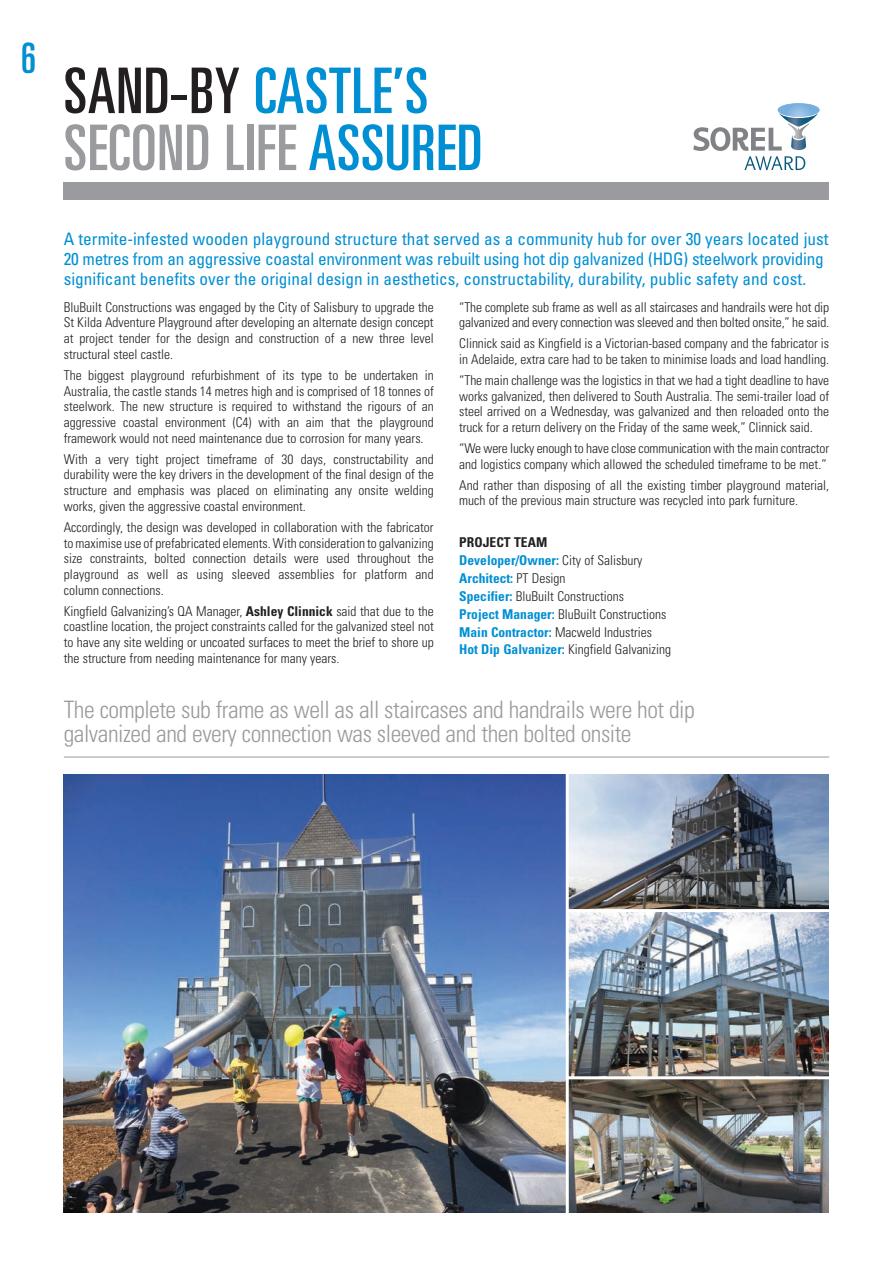
<style>
.page{position:relative;width:893px;height:1263px;background:#fff}
.page>*{position:absolute;margin:0;border:0;box-sizing:border-box;transform-origin:0 0}
.Main__Heading{font:ultra-condensed 63px/57px "Univers LT Std";letter-spacing:.01em;color:#008fd3}
.t1{font:ultra-condensed 42px "Univers LT Std";color:#008fd3;scale:.96 1}
.t2{font:300 condensed 24px/24px "Univers LT Std";letter-spacing:-.02em;color:#999b9e}
.Intro_paragraph{font:condensed 17.25px/20.2px "Univers LT Std";color:#008fd3}
.BODY_TEXT{font:300 condensed 13.5px/15.8px "Univers LT Std";color:#231f20;text-align:justify}
.BODY_TEXT-2{font:700 condensed 13.5px "Univers LT Std";color:#008fd3}
.BODY_TEXT-3{font:700 condensed 13.5px "Univers LT Std";letter-spacing:.005em;color:#231f20}
.s1{color:#231f20}
.s2{color:#999b9e}
.s3{font-weight:700}
.s4{font-weight:300;color:#231f20}
.s5{font-weight:700;color:#008fd3}
</style>
<div class="page">
<div style="left:64px;top:183px;width:765px;height:17px;background:#999b9e"></div>
<img style="left:64px;top:774px;width:765px;height:438px">
<hr style="left:64px;top:757px;width:765px;height:1px;background:#999b9e">
<hr style="left:567px;top:909px;width:267px;height:3px;background:#fff">
<hr style="left:567px;top:1076px;width:267px;height:3px;background:#fff">
<hr style="left:566px;top:769px;width:3px;height:446px;background:#fff">
<svg style="left:693px;top:103px;width:127px;height:67px"></svg>
<h2 class="t1" style="left:21px;top:34px;width:17px">6</h2>
<p class="Main__Heading" style="left:64px;top:62px;width:420px"><span class="s1">SAND-BY</span> CASTLE’S<br><span class="s2">SECOND LIFE</span> ASSURED</p>
<p class="Intro_paragraph" style="left:64px;top:228px;width:766px">A termite-infested wooden playground structure that served as a community hub for over 30 years located just<br>20 metres from an aggressive coastal environment was rebuilt using hot dip galvanized (HDG) steelwork providing significant benefits over the original design in aesthetics, constructability, durability, public safety and cost.</p>
<p class="BODY_TEXT" style="left:64px;top:299px;width:371px">BluBuilt Constructions was engaged by the City of Salisbury to upgrade the St Kilda Adventure Playground after developing an alternate design concept at project tender for the design and construction of a new three level structural steel castle.</p>
<p class="BODY_TEXT" style="left:64px;top:367px;width:371px">The biggest playground refurbishment of its type to be undertaken in Australia, the castle stands 14 metres high and is comprised of 18 tonnes of steelwork. The new structure is required to withstand the rigours of an aggressive coastal environment (C4) with an aim that the playground framework would not need maintenance due to corrosion for many years.</p>
<p class="BODY_TEXT" style="left:64px;top:451px;width:371px">With a very tight project timeframe of 30 days, constructability and durability were the key drivers in the development of the final design of the structure and emphasis was placed on eliminating any onsite welding works, given the aggressive coastal environment.</p>
<p class="BODY_TEXT" style="left:64px;top:519px;width:371px">Accordingly, the design was developed in collaboration with the fabricator to maximise use of prefabricated elements. With consideration to galvanizing size constraints, bolted connection details were used throughout the playground as well as using sleeved assemblies for platform and column connections.</p>
<p class="BODY_TEXT" style="left:64px;top:603px;width:371px">Kingfield Galvanizing’s QA Manager, <span class="s3">Ashley Clinnick</span> said that due to the coastline location, the project constraints called for the galvanized steel not to have any site welding or uncoated surfaces to meet the brief to shore up the structure from needing maintenance for many years.</p>
<p class="BODY_TEXT" style="left:459px;top:299px;width:371px">“The complete sub frame as well as all staircases and handrails were hot dip galvanized and every connection was sleeved and then bolted onsite,” he said.</p>
<p class="BODY_TEXT" style="left:459px;top:336px;width:371px">Clinnick said as Kingfield is a Victorian-based company and the fabricator is in Adelaide, extra care had to be taken to minimise loads and load handling.</p>
<p class="BODY_TEXT" style="left:459px;top:372px;width:371px">“The main challenge was the logistics in that we had a tight deadline to have works galvanized, then delivered to South Australia. The semi-trailer load of steel arrived on a Wednesday, was galvanized and then reloaded onto the truck for a return delivery on the Friday of the same week,” Clinnick said.</p>
<p class="BODY_TEXT" style="left:459px;top:440px;width:371px">“We were lucky enough to have close communication with the main contractor and logistics company which allowed the scheduled timeframe to be met.”</p>
<p class="BODY_TEXT" style="left:459px;top:477px;width:371px">And rather than disposing of all the existing timber playground material, much of the previous main structure was recycled into park furniture.</p>
<p class="BODY_TEXT-3" style="left:459px;top:534px;width:90px">PROJECT TEAM</p>
<p class="BODY_TEXT-2" style="left:459px;top:552px;width:185px">Developer/Owner: <span class="s4">City of Salisbury</span></p>
<p class="BODY_TEXT-2" style="left:459px;top:570px;width:108px">Architect: <span class="s4">PT Design</span></p>
<p class="BODY_TEXT" style="left:459px;top:588px;width:166px"><span class="s5">Specifier:</span> BluBuilt Constructions</p>
<p class="BODY_TEXT" style="left:459px;top:606px;width:209px"><span class="s5">Project Manager:</span> BluBuilt Constructions</p>
<p class="BODY_TEXT" style="left:459px;top:624px;width:194px"><span class="s5">Main Contractor:</span> Macweld Industries</p>
<p class="BODY_TEXT" style="left:459px;top:642px;width:213px"><span class="s5">Hot Dip Galvanizer:</span> Kingfield Galvanizing</p>
<p class="t2" style="left:64px;top:697px;width:632px">The complete sub frame as well as all staircases and handrails were hot dip galvanized and every connection was sleeved and then bolted onsite</p>
</div>
